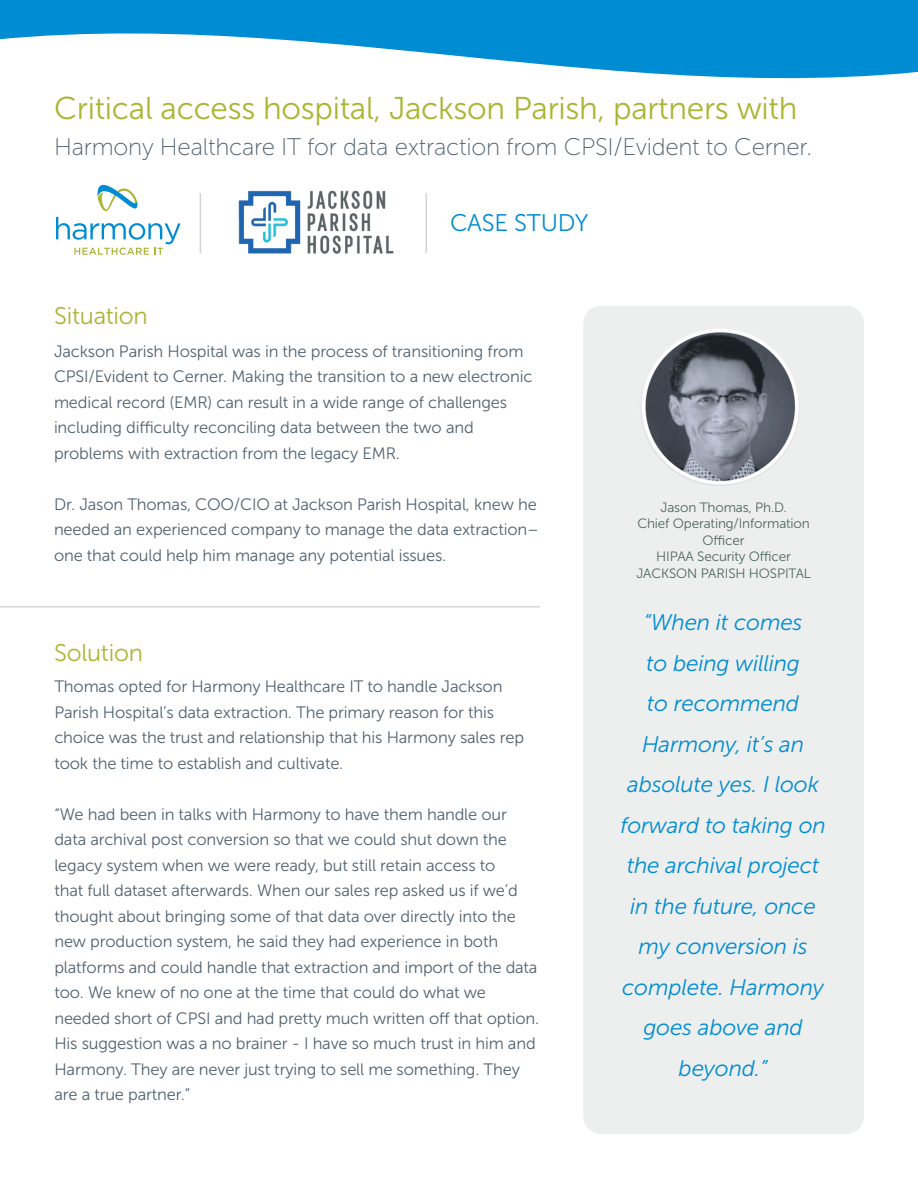
<style>
.page{position:relative;width:918px;height:1188px;background:#fff}
.page>*{position:absolute;margin:0;border:0;box-sizing:border-box;transform-origin:0 0}
.t1{font:31.5px "Museo Sans 300";letter-spacing:-.01em;color:#a9b632}
.t2{font:24px "Museo Sans 100";letter-spacing:-.01em;color:#52626f}
.t3{font:24px "Museo Sans 300";letter-spacing:-.01em;color:#a9b632}
.t4{font:24px "Museo Sans 300";letter-spacing:-.01em;color:#008cd2}
.t5{font:italic 22.5px/40.5px "Museo Sans 300";letter-spacing:-.01em;color:#008cd2;text-align:center}
.t6{font:16.5px/25.5px "Museo Sans 300";letter-spacing:-.01em;color:#52626f}
.t7{font:13.5px/16.5px "Museo Sans 300";letter-spacing:-.01em;color:#4d685c;text-align:center}
</style>
<div class="page">
<div style="left:583px;top:306px;width:281px;height:828px;background:#edeeee;border-radius:18px"></div>
<hr style="left:0;top:606px;width:540px;height:2px;background:#d3d4d4">
<img style="left:639px;top:325px;width:161px;height:161px;border-radius:80px">
<svg style="left:0;top:0;width:918px;height:78px;fill:#008cd2"></svg>
<img style="left:238px;top:190px;width:156px;height:64px">
<hr style="left:426px;top:193px;width:1px;height:60px;background:#d3d4d4">
<svg style="left:56px;top:184px;width:125px;height:71px"></svg>
<hr style="left:200px;top:193px;width:1px;height:60px;background:#d3d4d4">
<p class="t1" style="left:54px;top:91px;width:745px">Critical access hospital, Jackson Parish, partners with</p>
<p class="t2" style="left:54px;top:134px;width:759px">Harmony Healthcare IT for data extraction from CPSI/Evident to Cerner.</p>
<p class="t3" style="left:54px;top:303px;width:95px">Situation</p>
<p class="t4" style="left:450px;top:210px;width:140px">CASE STUDY</p>
<p class="t6" style="left:54px;top:338px;width:480px">Jackson Parish Hospital was in the process of transitioning from CPSI/Evident to Cerner. Making the transition to a new electronic medical record (EMR) can result in a wide range of challenges including difficulty reconciling data between the two and problems with extraction from the legacy EMR.</p>
<p class="t6" style="left:54px;top:491px;width:486px;text-align:justify">Dr. Jason Thomas, COO/CIO at Jackson Parish Hospital, knew he needed an experienced company to manage the data extraction– one that could help him manage any potential issues.</p>
<p class="t3" style="left:54px;top:640px;width:90px">Solution</p>
<p class="t6" style="left:54px;top:674px;width:471px">Thomas opted for Harmony Healthcare IT to handle Jackson Parish Hospital’s data extraction. The primary reason for this choice was the trust and relationship that his Harmony sales rep took the time to establish and cultivate.</p>
<p class="t6" style="left:54px;top:801px;width:485px">“We had been in talks with Harmony to have them handle our data archival post conversion so that we could shut down the legacy system when we were ready, but still retain access to<br>that full dataset afterwards. When our sales rep asked us if we’d thought about bringing some of that data over directly into the new production system, he said they had experience in both platforms and could handle that extraction and import of the data</p>
<p class="t6" style="left:54px;top:980px;width:486px">too. We knew of no one at the time that could do what we needed short of CPSI and had pretty much written off that option.<br>His suggestion was a no brainer - I have so much trust in him and Harmony. They are never just trying to sell me something. They are a true partner.”</p>
<p class="t7" style="left:660px;top:499px;width:128px">Jason Thomas, Ph.D.</p>
<p class="t7" style="left:637px;top:515px;width:174px">Chief Operating/Information<br>Officer</p>
<p class="t7" style="left:656px;top:548px;width:136px">HIPAA Security Officer</p>
<p class="t7" style="left:636px;top:565px;width:176px">JACKSON PARISH HOSPITAL</p>
<p class="t5" style="left:620px;top:602px;width:207px">“When it comes<br>to being willing<br>to recommend<br>Harmony, it’s an absolute yes. I look forward to taking on the archival project in the future, once my conversion is complete. Harmony goes above and beyond.”</p>
</div>
